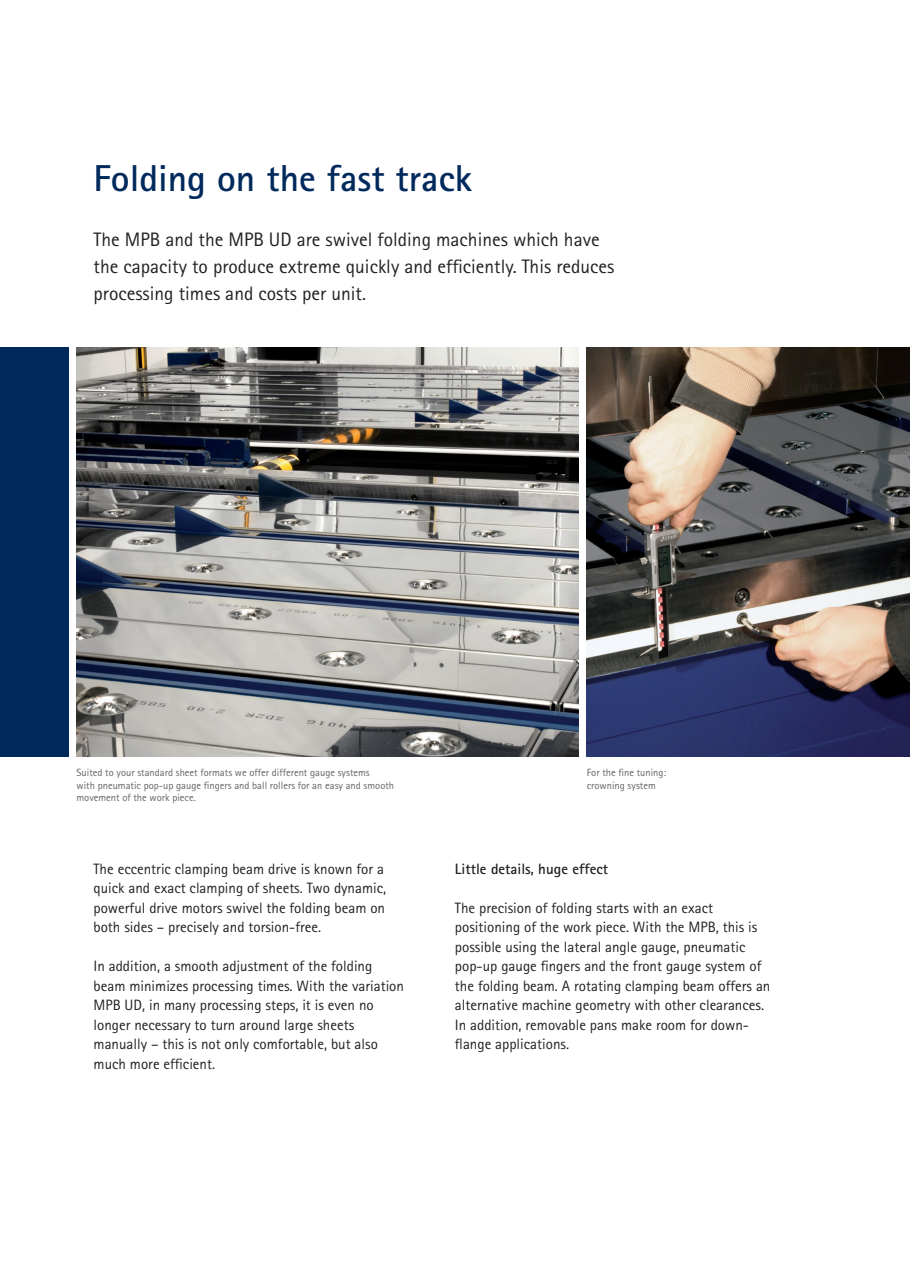
<style>
.page{position:relative;width:910px;height:1280px;background:#fff}
.page>*{position:absolute;margin:0;border:0;box-sizing:border-box;transform-origin:0 0}
.t1{font:700 37.5px "Agfa Rotis Sans Serif";color:#00295c}
.t2{font:19.5px/27px "Agfa Rotis Sans Serif";color:#231f20}
.t3{font:15px/19.5px "Agfa Rotis Sans Serif";color:#231f20}
.t4{font:700 15px "Agfa Rotis Sans Serif";color:#231f20}
.t5{font:10.5px/12.6px "Agfa Rotis Sans Serif";color:#636366}
</style>
<div class="page">
<img style="left:587px;top:347px;width:323px;height:410px">
<img style="left:77px;top:347px;width:501px;height:410px">
<div style="left:0;top:347px;width:68px;height:259px;background:#00295c"></div>
<div style="left:0;top:450px;width:68px;height:307px;background:#00295c"></div>
<h1 class="t1" style="left:94px;top:155px;width:380px">Folding on the fast track</h1>
<h2 class="t2" style="left:94px;top:226px;width:522px">The MPB and the MPB UD are swivel folding machines which have the capacity to produce extreme quickly and efficiently. This reduces processing times and costs per unit.</h2>
<p class="t5" style="left:77px;top:766px;width:319px">Suited to your standard sheet formats we offer different gauge systems<br>with pneumatic pop-up gauge fingers and ball rollers for an easy and smooth movement of the work piece.</p>
<p class="t3" style="left:94px;top:859px;width:294px">The eccentric clamping beam drive is known for a quick and exact clamping of sheets. Two dynamic, powerful drive motors swivel the folding beam on both sides – precisely and torsion-free.</p>
<p class="t3" style="left:94px;top:956px;width:312px">In addition, a smooth adjustment of the folding beam minimizes processing times. With the variation MPB UD, in many processing steps, it is even no longer necessary to turn around large sheets manually – this is not only comfortable, but also much more efficient.</p>
<p class="t5" style="left:587px;top:766px;width:81px">For the fine tuning: crowning system</p>
<p class="t4" style="left:455px;top:859px;width:154px">Little details, huge effect</p>
<p class="t3" style="left:455px;top:898px;width:317px">The precision of folding starts with an exact positioning of the work piece. With the MPB, this is possible using the lateral angle gauge, pneumatic pop-up gauge fingers and the front gauge system of the folding beam. A rotating clamping beam offers an alternative machine geometry with other clearances.<br>In addition, removable pans make room for down&shy;flange applications.</p>
</div>
